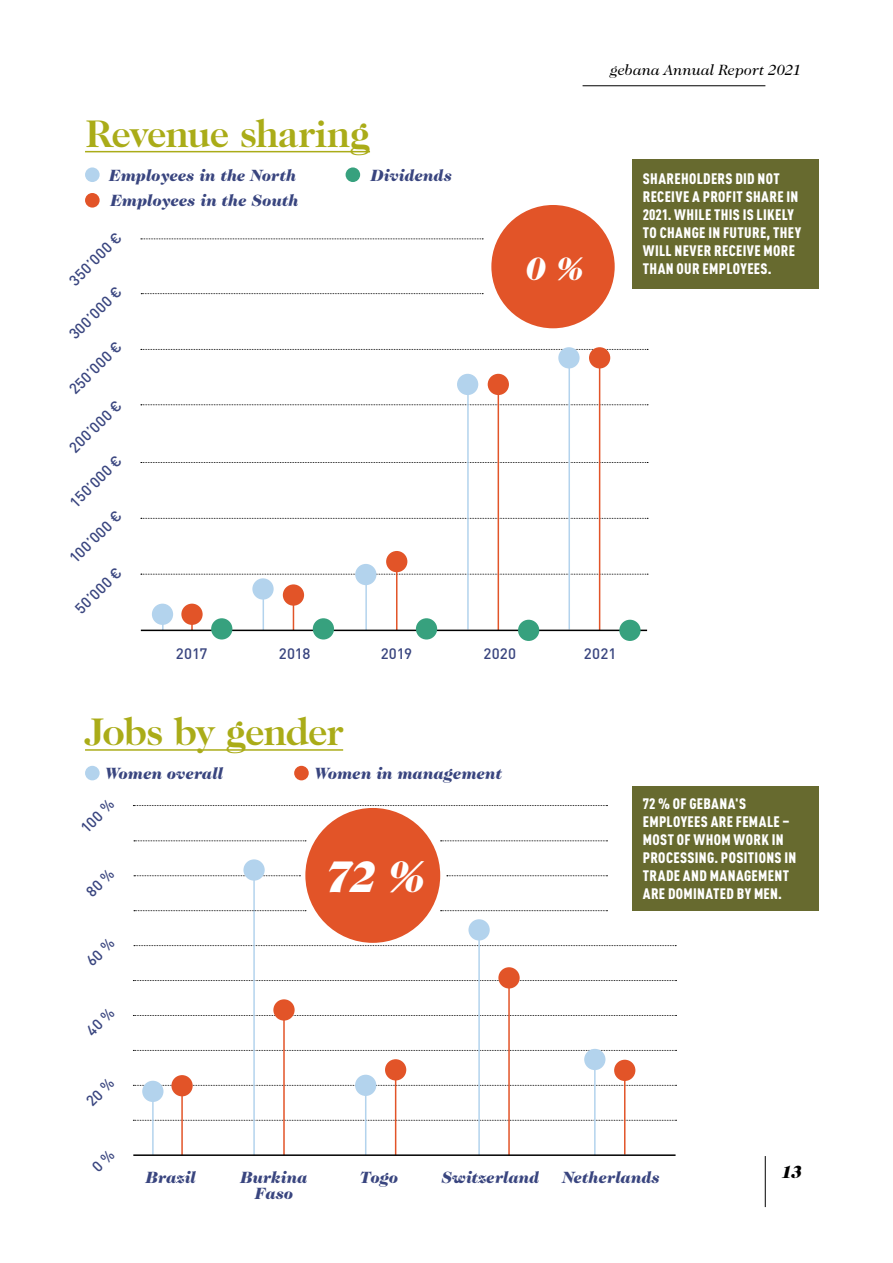
<style>
.page{position:relative;width:893px;height:1263px;background:#fff}
.page>*{position:absolute;margin:0;border:0;box-sizing:border-box;transform-origin:0 0}
.t1{font:italic 900 45px "Caslon 224 Std";color:#fff}
.t2{font:700 39px "Caslon 224 Std";letter-spacing:-.025em;color:#aaac18}
.t3{font:italic 900 33px "Caslon 224 Std";color:#fff}
.t4{font:italic 900 18px "Caslon 224 Std";color:#000}
.t5{font:italic 900 16.5px/25.5px "Caslon 224 Std";letter-spacing:.005em;color:#39457f}
.t6{font:900 condensed 15px/18px "DIN Pro";letter-spacing:.025em;color:#fff}
.t7{font:500 15px "DIN Pro";letter-spacing:.015em;color:#39457f}
.t8{font:italic 15px "Caslon 224 Std";letter-spacing:.005em;color:#000}
</style>
<div class="page">
<div style="left:85px;top:167px;width:15px;height:15px;background:#b3d3ed;border-radius:50%"></div>
<div style="left:85px;top:193px;width:15px;height:15px;background:#e25428;border-radius:50%"></div>
<div style="left:346px;top:167px;width:14px;height:15px;background:#37a17e;border-radius:50%"></div>
<svg style="left:141px;top:404px;width:507px;height:1px"></svg>
<svg style="left:141px;top:349px;width:507px;height:1px"></svg>
<svg style="left:141px;top:462px;width:507px;height:1px"></svg>
<svg style="left:141px;top:518px;width:507px;height:1px"></svg>
<svg style="left:141px;top:574px;width:507px;height:1px"></svg>
<hr style="left:467px;top:386px;width:2px;height:244px;background:#b3d3ed">
<div style="left:457px;top:374px;width:21px;height:21px;background:#b3d3ed;border-radius:50%"></div>
<hr style="left:365px;top:578px;width:2px;height:53px;background:#b3d3ed">
<div style="left:355px;top:564px;width:21px;height:21px;background:#b3d3ed;border-radius:50%"></div>
<hr style="left:263px;top:592px;width:1px;height:39px;background:#b3d3ed">
<div style="left:252px;top:578px;width:22px;height:22px;background:#b3d3ed;border-radius:50%"></div>
<div style="left:152px;top:604px;width:21px;height:21px;background:#b3d3ed;border-radius:50%"></div>
<hr style="left:498px;top:386px;width:1px;height:244px;background:#e25428">
<div style="left:488px;top:374px;width:21px;height:21px;background:#e25428;border-radius:50%"></div>
<hr style="left:396px;top:562px;width:1px;height:69px;background:#e25428">
<div style="left:386px;top:551px;width:21px;height:21px;background:#e25428;border-radius:50%"></div>
<hr style="left:293px;top:598px;width:1px;height:33px;background:#e25428">
<div style="left:283px;top:584px;width:21px;height:22px;background:#e25428;border-radius:50%"></div>
<div style="left:181px;top:604px;width:22px;height:21px;background:#e25428;border-radius:50%"></div>
<svg style="left:141px;top:238px;width:342px;height:1px"></svg>
<hr style="left:568px;top:358px;width:2px;height:272px;background:#b3d3ed">
<div style="left:558px;top:347px;width:22px;height:21px;background:#b3d3ed;border-radius:50%"></div>
<hr style="left:599px;top:359px;width:1px;height:271px;background:#e25428">
<div style="left:589px;top:347px;width:21px;height:21px;background:#e25428;border-radius:50%"></div>
<hr style="left:141px;top:630px;width:506px;height:1px;background:#000">
<div style="left:211px;top:618px;width:21px;height:21px;background:#37a17e;border-radius:50%"></div>
<div style="left:313px;top:618px;width:21px;height:21px;background:#37a17e;border-radius:50%"></div>
<div style="left:619px;top:620px;width:22px;height:21px;background:#37a17e;border-radius:50%"></div>
<div style="left:416px;top:618px;width:21px;height:21px;background:#37a17e;border-radius:50%"></div>
<div style="left:518px;top:620px;width:21px;height:21px;background:#37a17e;border-radius:50%"></div>
<svg style="left:141px;top:293px;width:342px;height:1px"></svg>
<div style="left:491px;top:205px;width:124px;height:123px;background:#e25428;border-radius:50%"></div>
<svg style="left:134px;top:840px;width:172px;height:1px"></svg>
<svg style="left:134px;top:875px;width:166px;height:1px"></svg>
<svg style="left:441px;top:910px;width:166px;height:1px"></svg>
<svg style="left:134px;top:945px;width:542px;height:1px"></svg>
<svg style="left:447px;top:875px;width:160px;height:1px"></svg>
<svg style="left:133px;top:805px;width:474px;height:1px"></svg>
<svg style="left:133px;top:980px;width:543px;height:1px"></svg>
<svg style="left:133px;top:1015px;width:543px;height:1px"></svg>
<svg style="left:133px;top:1050px;width:543px;height:1px"></svg>
<svg style="left:133px;top:1085px;width:543px;height:1px"></svg>
<svg style="left:133px;top:1120px;width:543px;height:1px"></svg>
<hr style="left:152px;top:1091px;width:2px;height:64px;background:#b3d3ed">
<div style="left:142px;top:1081px;width:21px;height:21px;background:#b3d3ed;border-radius:50%"></div>
<hr style="left:283px;top:1011px;width:2px;height:144px;background:#e25428">
<div style="left:273px;top:999px;width:22px;height:21px;background:#e25428;border-radius:50%"></div>
<hr style="left:181px;top:1081px;width:2px;height:74px;background:#e25428">
<div style="left:171px;top:1075px;width:22px;height:21px;background:#e25428;border-radius:50%"></div>
<hr style="left:253px;top:875px;width:2px;height:280px;background:#b3d3ed">
<div style="left:243px;top:859px;width:22px;height:22px;background:#b3d3ed;border-radius:50%"></div>
<hr style="left:365px;top:1087px;width:1px;height:68px;background:#b3d3ed">
<div style="left:355px;top:1075px;width:21px;height:21px;background:#b3d3ed;border-radius:50%"></div>
<hr style="left:508px;top:980px;width:2px;height:175px;background:#e25428">
<hr style="left:478px;top:930px;width:2px;height:225px;background:#b3d3ed">
<div style="left:468px;top:919px;width:22px;height:21px;background:#b3d3ed;border-radius:50%"></div>
<hr style="left:624px;top:1069px;width:1px;height:85px;background:#e25428">
<div style="left:614px;top:1060px;width:21px;height:21px;background:#e25428;border-radius:50%"></div>
<hr style="left:594px;top:1059px;width:2px;height:96px;background:#b3d3ed">
<div style="left:294px;top:766px;width:15px;height:14px;background:#e25428;border-radius:50%"></div>
<div style="left:85px;top:766px;width:15px;height:14px;background:#b3d3ed;border-radius:50%"></div>
<svg style="left:441px;top:840px;width:166px;height:1px"></svg>
<hr style="left:395px;top:1069px;width:1px;height:86px;background:#e25428">
<hr style="left:133px;top:1154px;width:543px;height:2px;background:#000">
<div style="left:385px;top:1059px;width:21px;height:21px;background:#e25428;border-radius:50%"></div>
<div style="left:584px;top:1049px;width:21px;height:21px;background:#b3d3ed;border-radius:50%"></div>
<div style="left:498px;top:967px;width:22px;height:21px;background:#e25428;border-radius:50%"></div>
<div style="left:305px;top:808px;width:135px;height:135px;background:#e25428;border-radius:50%"></div>
<svg style="left:134px;top:910px;width:172px;height:1px"></svg>
<hr style="left:765px;top:1156px;width:1px;height:51px;background:#000">
<hr style="left:583px;top:85px;width:182px;height:1px;background:#000">
<hr style="left:85px;top:151px;width:285px;height:1px;background:#aaac18">
<hr style="left:85px;top:749px;width:258px;height:2px;background:#aaac18">
<div style="left:632px;top:159px;width:187px;height:130px;background:#676a2f"></div>
<div style="left:632px;top:786px;width:187px;height:125px;background:#676a2f"></div>
<h2 class="t2" style="left:85px;top:111px;width:286px">Revenue sharing</h2>
<p class="t5" style="left:109px;top:162px;width:191px">Employees in the North<br>Employees in the South</p>
<p class="t5" style="left:370px;top:162px;width:83px">Dividends</p>
<p class="t7" style="left:63px;top:274px;width:69px;rotate:-45deg">350’000 €</p>
<p class="t7" style="left:63px;top:328px;width:69px;rotate:-45deg">300’000 €</p>
<p class="t7" style="left:63px;top:383px;width:69px;rotate:-45deg">250’000 €</p>
<p class="t7" style="left:63px;top:441px;width:69px;rotate:-45deg">200’000 €</p>
<p class="t7" style="left:64px;top:496px;width:68px;rotate:-45deg">150’000 €</p>
<p class="t7" style="left:63px;top:552px;width:68px;rotate:-45deg">100’000 €</p>
<p class="t7" style="left:69px;top:603px;width:60px;rotate:-45deg">50’000 €</p>
<p class="t8" style="left:610px;top:62px;width:192px">gebana Annual Report 2021</p>
<h3 class="t3" style="left:524px;top:249px;width:59px">0 %</h3>
<p class="t6" style="left:643px;top:168px;width:160px">SHAREHOLDERS DID NOT<br>RECEIVE A PROFIT SHARE IN<br>2021. WHILE THIS IS LIKELY<br>TO CHANGE IN FUTURE, THEY<br>WILL NEVER RECEIVE MORE<br>THAN OUR EMPLOYEES.</p>
<p class="t7" style="left:176px;top:641px;width:33px">2017</p>
<p class="t7" style="left:279px;top:641px;width:33px">2018</p>
<p class="t7" style="left:381px;top:641px;width:33px">2019</p>
<p class="t7" style="left:483px;top:641px;width:34px">2020</p>
<p class="t7" style="left:584px;top:641px;width:34px">2021</p>
<h2 class="t2" style="left:85px;top:709px;width:260px">Jobs by gender</h2>
<p class="t5" style="left:105px;top:760px;width:119px">Women overall</p>
<p class="t5" style="left:314px;top:760px;width:189px">Women in management</p>
<p class="t7" style="left:75px;top:821px;width:42px;rotate:-45deg">100 %</p>
<h1 class="t1" style="left:323px;top:849px;width:101px">72 %</h1>
<p class="t6" style="left:643px;top:793px;width:155px">72 % OF GEBANA'S<br>EMPLOYEES ARE FEMALE –<br>MOST OF WHOM WORK IN<br>PROCESSING. POSITIONS IN<br>TRADE AND MANAGEMENT<br>ARE DOMINATED BY MEN.</p>
<p class="t5" style="left:145px;top:1164px;width:52px">Brazil</p>
<p class="t5" style="left:441px;top:1164px;width:99px">Switzerland</p>
<p class="t5" style="left:562px;top:1164px;width:99px">Netherlands</p>
<p class="t5" style="left:240px;top:1168px;width:69px;line-height:16.5px;text-align:center">Burkina<br>Faso</p>
<p class="t5" style="left:359px;top:1164px;width:40px">Togo</p>
<p class="t4" style="left:781px;top:1161px;width:22px">13</p>
</div>
